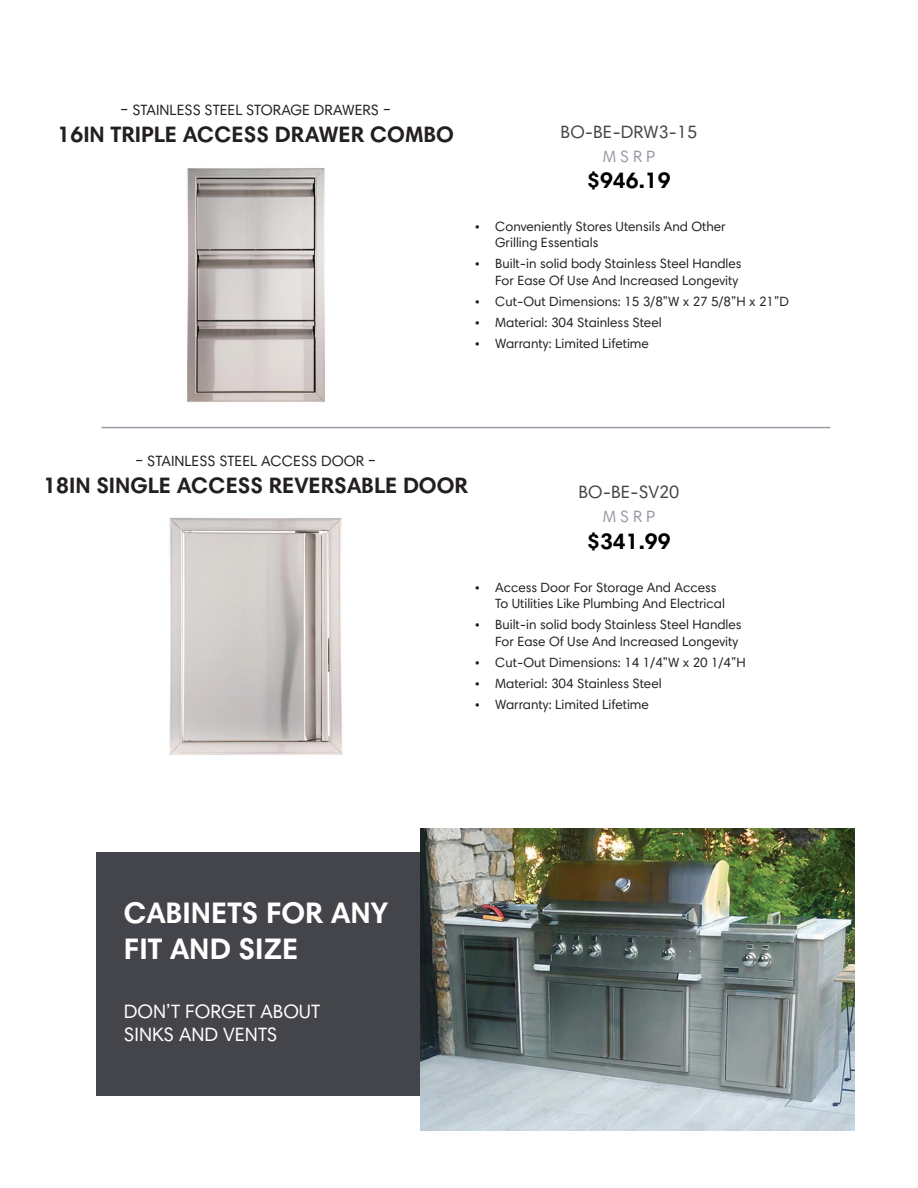
<style>
.page{position:relative;width:918px;height:1188px;background:#fff}
.page>*{position:absolute;margin:0;border:0;box-sizing:border-box;transform-origin:0 0}
.t1{font:700 30px/36px "Harmonia Sans Pro Cyr";color:#fff}
.t2{font:700 22.5px "Harmonia Sans Pro Cyr";color:#231f20}
.t3{font:700 22.5px "Harmonia Sans Pro Cyr";color:#000}
.t4{font:19.5px/23.4px "Harmonia Sans Pro Cyr";color:#fff}
.t5{font:18px "Harmonia Sans Pro Cyr";color:#44454a}
.t6{font:16.5px "Harmonia Sans Pro Cyr";letter-spacing:.24em;color:#969ba4}
.t7{font:15px "Harmonia Sans Pro Cyr";color:#231f20}
.t8{font:13.5px/16.5px "Harmonia Sans Pro Cyr";color:#231f20}
</style>
<div class="page">
<img style="left:187px;top:168px;width:138px;height:234px">
<img style="left:169px;top:517px;width:174px;height:238px">
<hr style="left:101px;top:427px;width:729px;height:1px;background:#969ba4">
<div style="left:96px;top:852px;width:726px;height:244px;background:#44454a"></div>
<img style="left:420px;top:828px;width:434px;height:302px">
<p class="t7" style="left:120px;top:101px;width:273px">– STAINLESS STEEL STORAGE DRAWERS –</p>
<h2 class="t2" style="left:58px;top:120px;width:398px">16IN TRIPLE ACCESS DRAWER COMBO</h2>
<h3 class="t5" style="left:561px;top:121px;width:138px">BO-BE-DRW3-15</h3>
<p class="t6" style="left:603px;top:146px;width:54px">MSRP</p>
<h2 class="t3" style="left:587px;top:166px;width:85px">$946.19</h2>
<p class="t8" style="left:495px;top:217px;width:232px;text-indent:-20px">• Conveniently Stores Utensils And Other<br>Grilling Essentials</p>
<p class="t8" style="left:475px;top:255px;width:268px;text-align:right">• Built-in solid body Stainless Steel Handles<br>For Ease Of Use And Increased Longevity</p>
<p class="t8" style="left:475px;top:292px;width:315px">• Cut-Out Dimensions: 15 3/8”W x 27 5/8”H x 21”D</p>
<p class="t8" style="left:475px;top:314px;width:188px">• Material: 304 Stainless Steel</p>
<p class="t8" style="left:475px;top:335px;width:176px">• Warranty: Limited Lifetime</p>
<p class="t7" style="left:135px;top:452px;width:243px">– STAINLESS STEEL ACCESS DOOR –</p>
<h2 class="t2" style="left:43px;top:471px;width:426px">18IN SINGLE ACCESS REVERSABLE DOOR</h2>
<h3 class="t5" style="left:579px;top:481px;width:102px">BO-BE-SV20</h3>
<p class="t6" style="left:603px;top:506px;width:54px">MSRP</p>
<h2 class="t3" style="left:587px;top:527px;width:85px">$341.99</h2>
<p class="t8" style="left:495px;top:579px;width:231px;text-indent:-20px">• Access Door For Storage And Access<br>To Utilities Like Plumbing And Electrical</p>
<p class="t8" style="left:475px;top:616px;width:268px;text-align:right">• Built-in solid body Stainless Steel Handles<br>For Ease Of Use And Increased Longevity</p>
<p class="t8" style="left:475px;top:654px;width:272px">• Cut-Out Dimensions: 14 1/4”W x 20 1/4”H</p>
<p class="t8" style="left:475px;top:675px;width:188px">• Material: 304 Stainless Steel</p>
<p class="t8" style="left:475px;top:696px;width:176px">• Warranty: Limited Lifetime</p>
<h1 class="t1" style="left:124px;top:894px;width:266px">CABINETS FOR ANY<br>FIT AND SIZE</h1>
<h3 class="t4" style="left:124px;top:999px;width:198px">DON’T FORGET ABOUT<br>SINKS AND VENTS</h3>
</div>
